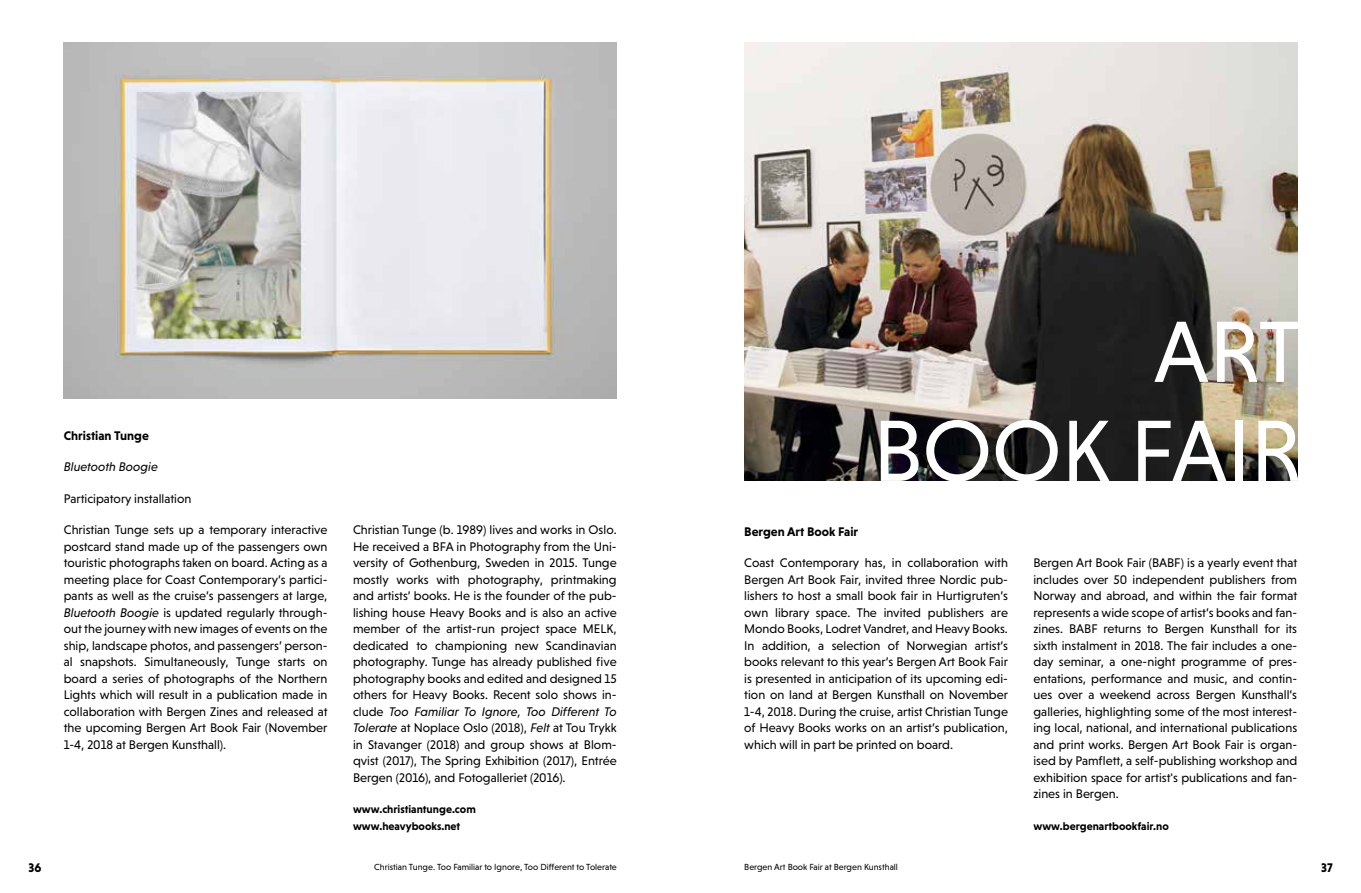
<style>
.page{position:relative;width:1361px;height:893px;background:#fff}
.page>*{position:absolute;margin:0;border:0;box-sizing:border-box;transform-origin:0 0}
.t1{font:88.5px/99px "Niveau Grotesk";color:#fff;text-align:right}
.t2{font:12.75px/16.5px "Niveau Grotesk";color:#000;text-align:justify}
.t3{font:700 12.75px "Niveau Grotesk";color:#000}
.t4{font:italic 12.75px "Niveau Grotesk";color:#000}
.t5{font:700 11.25px/16.5px "Niveau Grotesk";color:#000}
.t6{font:9px "Niveau Grotesk";color:#000}
.s1{font-style:italic}
</style>
<div class="page">
<img style="left:64px;top:43px;width:553px;height:356px">
<img style="left:744px;top:43px;width:553px;height:438px">
<h1 class="t1" style="left:873px;top:302px;width:430px">ART<br>BOOK FAIR</h1>
<p class="t3" style="left:64px;top:428px;width:87px">Christian Tunge</p>
<p class="t4" style="left:64px;top:460px;width:96px">Bluetooth Boogie</p>
<p class="t2" style="left:64px;top:490px;width:129px">Participatory installation</p>
<p class="t2" style="left:64px;top:522px;width:265px">Christian Tunge sets up a temporary interactive postcard stand made up of the passengers own touristic photographs taken on board. Acting as a meeting place for Coast Contemporary’s partici&shy;pants as well as the cruise’s passengers at large, <span class="s1">Bluetooth Boogie</span> is updated regularly through&shy;out the journey with new images of events on the ship, landscape photos, and passengers’ person&shy;al snapshots. Simultaneously, Tunge starts on board a series of photographs of the Northern Lights which will result in a publication made in collaboration with Bergen Zines and released at the upcoming Bergen Art Book Fair (November 1-4, 2018 at Bergen Kunsthall).</p>
<p class="t2" style="left:353px;top:522px;width:265px">Christian Tunge (b. 1989) lives and works in Oslo.<br>He received a BFA in Photography from the Uni&shy;versity of Gothenburg, Sweden in 2015. Tunge mostly works with photography, printmaking and artists’ books. He is the founder of the pub&shy;lishing house Heavy Books and is also an active member of the artist-run project space MELK, dedicated to championing new Scandinavian photography. Tunge has already published five photography books and edited and designed 15 others for Heavy Books. Recent solo shows in&shy;clude <span class="s1">Too Familiar To Ignore, Too Different To Tolerate</span> at Noplace Oslo (2018), <span class="s1">Felt</span> at Tou Trykk in Stavanger (2018) and group shows at Blom&shy;qvist (2017), The Spring Exhibition (2017), Entrée Bergen (2016), and Fotogalleriet (2016).</p>
<p class="t5" style="left:353px;top:801px;width:124px">www.christiantunge.com www.heavybooks.net</p>
<p class="t6" style="left:374px;top:862px;width:244px">Christian Tunge. Too Familiar to Ignore, Too Different to Tolerate</p>
<p class="t3" style="left:744px;top:524px;width:115px">Bergen Art Book Fair</p>
<p class="t2" style="left:744px;top:555px;width:265px">Coast Contemporary has, in collaboration with Bergen Art Book Fair, invited three Nordic pub&shy;lishers to host a small book fair in Hurtigruten’s own library space. The invited publishers are Mondo Books, Lodret Vandret, and Heavy Books.<br>In addition, a selection of Norwegian artist’s books relevant to this year’s Bergen Art Book Fair is presented in anticipation of its upcoming edi&shy;tion on land at Bergen Kunsthall on November 1-4, 2018. During the cruise, artist Christian Tunge of Heavy Books works on an artist’s publication, which will in part be printed on board.</p>
<p class="t2" style="left:1033px;top:555px;width:265px">Bergen Art Book Fair (BABF) is a yearly event that includes over 50 independent publishers from Norway and abroad, and within the fair format represents a wide scope of artist’s books and fan&shy;zines. BABF returns to Bergen Kunsthall for its sixth instalment in 2018. The fair includes a one&shy;day seminar, a one-night programme of pres&shy;entations, performance and music, and contin&shy;ues over a weekend across Bergen Kunsthall’s galleries, highlighting some of the most interest&shy;ing local, national, and international publications and print works. Bergen Art Book Fair is organ&shy;ised by Pamflett, a self-publishing workshop and exhibition space for artist's publications and fan&shy;zines in Bergen.</p>
<p class="t5" style="left:1033px;top:818px;width:137px">www.bergenartbookfair.no</p>
<p class="t6" style="left:744px;top:862px;width:155px">Bergen Art Book Fair at Bergen Kunsthall</p>
<p class="t3" style="left:28px;top:860px;width:14px">36</p>
<p class="t3" style="left:1321px;top:860px;width:13px">37</p>
</div>
